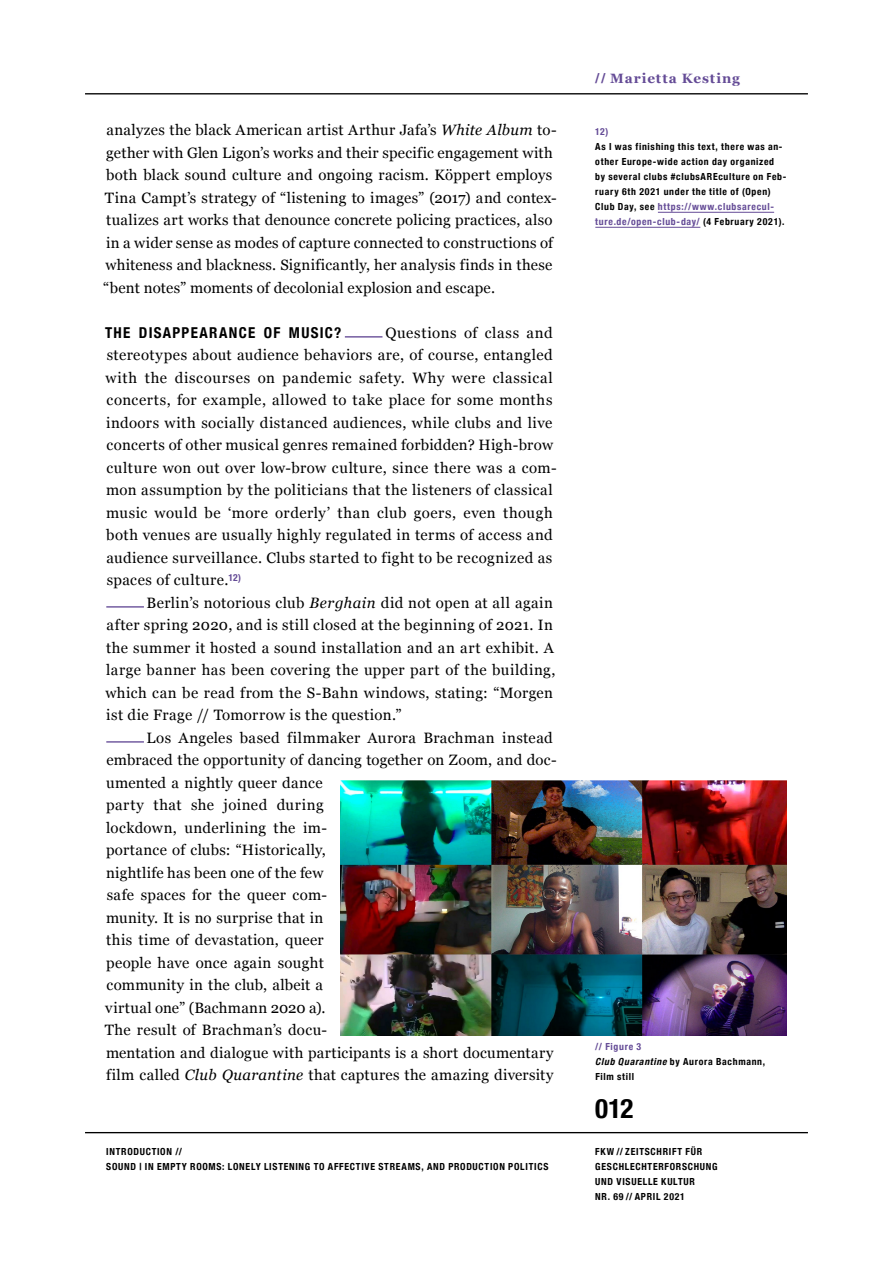
<style>
.page{position:relative;width:893px;height:1263px;background:#fff}
.page>*{position:absolute;margin:0;border:0;box-sizing:border-box;transform-origin:0 0}
.t1{font:700 condensed 27px "Helvetica Neue";color:#000}
.t2{font:15px/22.5px "Georgia";letter-spacing:.025em;color:#000}
.t3{font:700 condensed 15px "Helvetica Neue";letter-spacing:.085em;color:#000}
.t4{font:700 13.5px "Georgia";letter-spacing:.075em;color:#644b96}
.t5{font:700 condensed 9.75px/15px "Helvetica Neue";letter-spacing:.075em;color:#000}
.t6{font:700 condensed 9.75px "Helvetica Neue";color:#644b96}
.s1{font-style:italic}
.s2{font-family:"Helvetica Neue";font-stretch:condensed}
.s3{color:#644b96}
</style>
<div class="page">
<hr style="left:85px;top:93px;width:723px;height:1px;background:#000">
<hr style="left:85px;top:1132px;width:723px;height:1px;background:#000">
<hr style="left:345px;top:336px;width:37px;height:2px;background:#644b96">
<hr style="left:106px;top:606px;width:38px;height:2px;background:#644b96">
<hr style="left:106px;top:741px;width:38px;height:2px;background:#644b96">
<hr style="left:658px;top:212px;width:116px;height:1px;background:#644b96">
<hr style="left:595px;top:227px;width:105px;height:1px;background:#644b96">
<img style="left:340px;top:780px;width:447px;height:255px">
<p class="t2" style="left:103px;top:118px;width:455px">analyzes the black American artist Arthur Jafa’s <span class="s1">White Album</span> to&shy;gether with Glen Ligon’s works and their specific engagement with both black sound culture and ongoing racism. Köppert employs Tina Campt’s strategy of “listening to images” (2017) and contex&shy;tualizes art works that denounce concrete policing practices, also in a wider sense as modes of capture connected to constructions of whiteness and blackness. Significantly, her analysis finds in these “bent notes” moments of decolonial explosion and escape.</p>
<p class="t3" style="left:105px;top:320px;width:238px">THE DISAPPEARANCE OF MUSIC?</p>
<p class="t2" style="left:105px;top:320px;width:453px;text-indent:280px">Questions of class and stereotypes about audience behaviors are, of course, entangled with the discourses on pandemic safety. Why were classical concerts, for example, allowed to take place for some months indoors with socially distanced audiences, while clubs and live concerts of other musical genres remained forbidden? High-brow culture won out over low-brow culture, since there was a com&shy;mon assumption by the politicians that the listeners of classical music would be ‘more orderly’ than club goers, even though both venues are usually highly regulated in terms of access and audience surveillance. Clubs started to fight to be recognized as spaces of culture.<sup>12)</sup></p>
<p class="t2" style="left:105px;top:590px;width:451px;text-indent:41px">Berlin’s notorious club <span class="s1">Berghain</span> did not open at all again after spring 2020, and is still closed at the beginning of 2021. In the summer it hosted a sound installation and an art exhibit. A large banner has been covering the upper part of the building, which can be read from the S-Bahn windows, stating: “Morgen ist die Frage // Tomorrow is the question.”</p>
<p class="t2" style="left:105px;top:725px;width:453px;text-indent:41px">Los Angeles based filmmaker Aurora Brachman instead embraced the opportunity of dancing together on Zoom, and doc&shy;umented a nightly queer dance<br>party that she joined during<br>lockdown, underlining the im-<br>portance of clubs: “Historically,<br>nightlife has been one of the few<br>safe spaces for the queer com-<br>munity. It is no surprise that in<br>this time of devastation, queer<br>people have once again sought<br>community in the club, albeit a<br>virtual one” (Bachmann 2020 a).<br>The result of Brachman’s docu-<br>mentation and dialogue with participants is a short documentary film called <span class="s1">Club Quarantine</span> that captures the amazing diversity</p>
<p class="t5" style="left:106px;top:1143px;width:444px">INTRODUCTION //<br>SOUND | IN EMPTY ROOMS: LONELY LISTENING TO AFFECTIVE STREAMS, AND PRODUCTION POLITICS</p>
<p class="t4" style="left:595px;top:68px;width:146px"><span class="s2">//</span> Marietta Kesting</p>
<p class="t6" style="left:595px;top:123px;width:15px">12)</p>
<p class="t5" style="left:595px;top:138px;width:193px">As I was finishing this text, there was an&shy;other Europe-wide action day organized<br>by several clubs #clubsAREculture on Feb&shy;ruary 6th 2021 under the title of (Open)<br>Club Day, see <span class="s3">https://www.clubsarecul&shy;ture.de/open-club-day/</span> (4 February 2021).</p>
<p class="t5" style="left:595px;top:1038px;width:171px"><span class="s3">// Figure 3<br></span><span class="s1">Club Quarantine</span> by Aurora Bachmann,<br>Film still</p>
<h1 class="t1" style="left:595px;top:1085px;width:40px">012</h1>
<p class="t5" style="left:595px;top:1143px;width:124px">FKW // ZEITSCHRIFT FÜR<br>GESCHLECHTERFORSCHUNG<br>UND VISUELLE KULTUR<br>NR. 69 // APRIL 2021</p>
</div>
